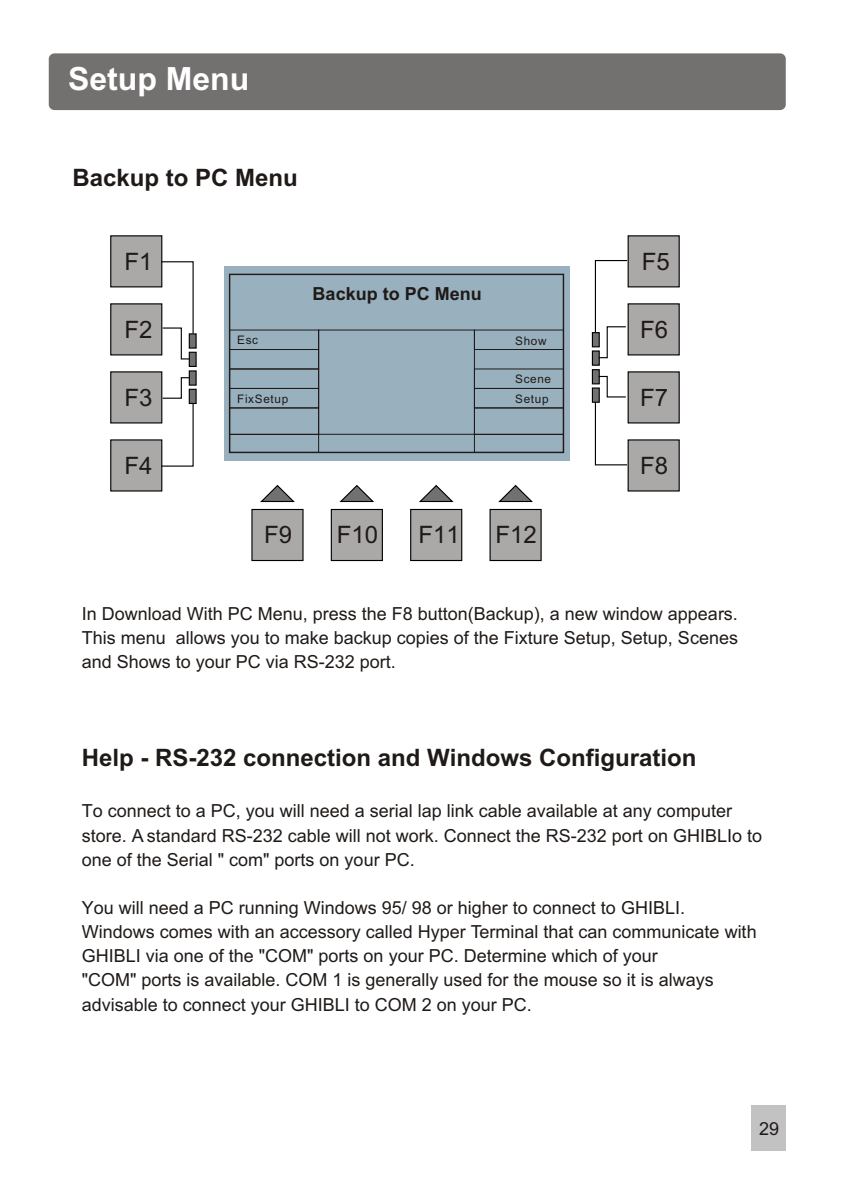
<style>
.page{position:relative;width:842px;height:1192px;background:#fff}
.page>*{position:absolute;margin:0;border:0;box-sizing:border-box;transform-origin:0 0}
.t1{font:700 32px "Arial";color:#fff}
.t2{font:700 24px "Arial";color:#1f1a17}
.t3{font:24px "Arial";color:#1f1a17}
.t4{font:18px/24.2px "Arial";color:#1f1a17}
.t5{font:700 18px "Arial";color:#1f1a17}
.t6{font:11.8px "Arial";letter-spacing:.055em;color:#1f1a17}
</style>
<div class="page">
<div style="left:49px;top:53px;width:737px;height:57px;background:#737070;border-radius:6px"></div>
<div style="left:224px;top:267px;width:346px;height:194px;background:#99b0bf"></div>
<div style="left:229px;top:274px;width:335px;height:179px;border:1px solid #1f1a17"></div>
<div style="left:229px;top:434px;width:90px;height:19px;border:1px solid #1f1a17"></div>
<div style="left:474px;top:434px;width:90px;height:19px;border:1px solid #1f1a17"></div>
<div style="left:229px;top:408px;width:90px;height:27px;border:1px solid #1f1a17"></div>
<div style="left:474px;top:408px;width:90px;height:27px;border:1px solid #1f1a17"></div>
<div style="left:229px;top:388px;width:90px;height:20px;border:1px solid #1f1a17"></div>
<div style="left:474px;top:388px;width:90px;height:20px;border:1px solid #1f1a17"></div>
<div style="left:229px;top:369px;width:90px;height:20px;border:1px solid #1f1a17"></div>
<div style="left:474px;top:369px;width:90px;height:20px;border:1px solid #1f1a17"></div>
<div style="left:229px;top:349px;width:90px;height:20px;border:1px solid #1f1a17"></div>
<div style="left:229px;top:330px;width:90px;height:20px;border:1px solid #1f1a17"></div>
<div style="left:474px;top:330px;width:90px;height:20px;border:1px solid #1f1a17"></div>
<div style="left:318px;top:330px;width:157px;height:105px;border:1px solid #1f1a17"></div>
<div style="left:110px;top:235px;width:52px;height:52px;background:#aba8a8;border:1px solid #000"></div>
<div style="left:110px;top:303px;width:52px;height:52px;background:#aba8a8;border:1px solid #000"></div>
<div style="left:110px;top:371px;width:52px;height:53px;background:#aba8a8;border:1px solid #000"></div>
<div style="left:110px;top:439px;width:52px;height:53px;background:#aba8a8;border:1px solid #000"></div>
<div style="left:628px;top:235px;width:52px;height:52px;background:#aba8a8;border:1px solid #000"></div>
<div style="left:628px;top:303px;width:52px;height:52px;background:#aba8a8;border:1px solid #000"></div>
<div style="left:628px;top:371px;width:52px;height:53px;background:#aba8a8;border:1px solid #000"></div>
<div style="left:628px;top:439px;width:52px;height:53px;background:#aba8a8;border:1px solid #000"></div>
<div style="left:251px;top:509px;width:53px;height:52px;background:#aba8a8;border:1px solid #000"></div>
<div style="left:331px;top:509px;width:52px;height:52px;background:#aba8a8;border:1px solid #000"></div>
<div style="left:410px;top:509px;width:52px;height:52px;background:#aba8a8;border:1px solid #000"></div>
<div style="left:490px;top:509px;width:52px;height:52px;background:#aba8a8;border:1px solid #000"></div>
<svg style="left:260px;top:484px;width:35px;height:19px"></svg>
<svg style="left:339px;top:485px;width:35px;height:18px"></svg>
<svg style="left:419px;top:484px;width:35px;height:19px"></svg>
<svg style="left:498px;top:484px;width:35px;height:19px"></svg>
<svg style="left:189px;top:333px;width:8px;height:16px"></svg>
<div style="left:189px;top:352px;width:8px;height:15px;background:#737070;border:1px solid #000"></div>
<div style="left:189px;top:370px;width:8px;height:16px;background:#737070;border:1px solid #000"></div>
<svg style="left:189px;top:389px;width:8px;height:15px"></svg>
<svg style="left:160px;top:261px;width:34px;height:99px"></svg>
<svg style="left:160px;top:377px;width:34px;height:90px"></svg>
<svg style="left:592px;top:332px;width:2px;height:15px"></svg>
<div style="left:592px;top:350px;width:8px;height:16px;background:#737070;border:1px solid #000"></div>
<div style="left:592px;top:369px;width:8px;height:15px;background:#737070;border:1px solid #000"></div>
<svg style="left:592px;top:387px;width:2px;height:16px"></svg>
<svg style="left:594px;top:259px;width:34px;height:100px"></svg>
<svg style="left:594px;top:375px;width:34px;height:91px"></svg>
<div style="left:752px;top:1105px;width:34px;height:46px;background:#c2c2c2"></div>
<h1 class="t1" style="left:68px;top:67px;width:183px">Setup Menu</h1>
<h2 class="t2" style="left:73px;top:169px;width:227px">Backup to PC Menu</h2>
<h2 class="t3" style="left:124px;top:253px;width:30px">F1</h2>
<h2 class="t3" style="left:124px;top:321px;width:30px">F2</h2>
<h2 class="t3" style="left:124px;top:389px;width:30px">F3</h2>
<h2 class="t3" style="left:124px;top:457px;width:30px">F4</h2>
<p class="t6" style="left:237px;top:336px;width:22px">Esc</p>
<p class="t5" style="left:313px;top:287px;width:171px">Backup to PC Menu</p>
<p class="t6" style="left:515px;top:336px;width:33px">Show</p>
<p class="t6" style="left:515px;top:374px;width:38px">Scene</p>
<p class="t6" style="left:237px;top:395px;width:53px">FixSetup</p>
<p class="t6" style="left:515px;top:395px;width:35px">Setup</p>
<h2 class="t3" style="left:264px;top:526px;width:30px">F9</h2>
<h2 class="t3" style="left:337px;top:526px;width:43px">F10</h2>
<h2 class="t3" style="left:419px;top:526px;width:43px">F11</h2>
<h2 class="t3" style="left:496px;top:526px;width:43px">F12</h2>
<h2 class="t3" style="left:642px;top:253px;width:30px">F5</h2>
<h2 class="t3" style="left:640px;top:321px;width:30px">F6</h2>
<h2 class="t3" style="left:640px;top:389px;width:30px">F7</h2>
<h2 class="t3" style="left:640px;top:457px;width:30px">F8</h2>
<p class="t4" style="left:82px;top:603px;width:658px;text-align:justify">In Download With PC Menu, press the F8 button(Backup), a new window appears.<br>This menu allows you to make backup copies of the Fixture Setup, Setup, Scenes and Shows to your PC via RS-232 port.</p>
<h2 class="t2" style="left:82px;top:749px;width:616px">Help - RS-232 connection and Windows Configuration</h2>
<p class="t4" style="left:82px;top:801px;width:682px">To connect to a PC, you will need a serial lap link cable available at any computer store. A standard RS-232 cable will not work. Connect the RS-232 port on GHIBLIo to one of the Serial " com" ports on your PC.</p>
<p class="t4" style="left:82px;top:897px;width:676px">You will need a PC running Windows 95/ 98 or higher to connect to GHIBLI.<br>Windows comes with an accessory called Hyper Terminal that can communicate with GHIBLI via one of the "COM" ports on your PC. Determine which of your<br>"COM" ports is available. COM 1 is generally used for the mouse so it is always advisable to connect your GHIBLI to COM 2 on your PC.</p>
<p class="t4" style="left:759px;top:1118px;width:22px">29</p>
</div>
